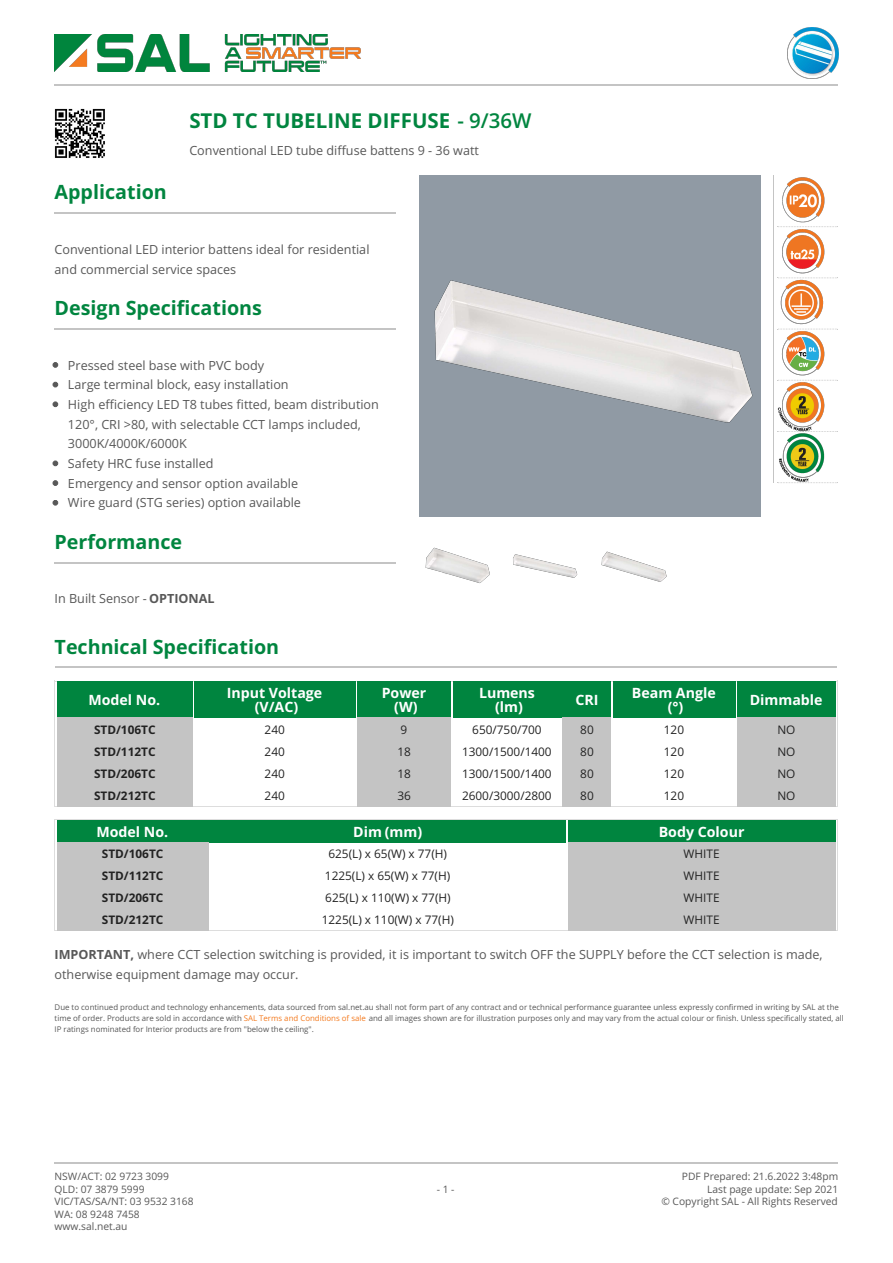
<style>
.page{position:relative;width:893px;height:1263px;background:#fff}
.page>*{position:absolute;margin:0;border:0;box-sizing:border-box;transform-origin:0 0}
.t1{font:700 20.55px "Open Sans";color:#00853f}
.t2{font:700 19.65px "Open Sans";color:#00853f}
.t3{font:700 14.25px/14.2px "Open Sans";color:#fff;text-align:center}
.t4{font:12.6px/19.6px "Open Sans";color:#585858}
.t5{font:11.85px "Open Sans";color:#222}
.t6{font:700 11.85px "Open Sans";color:#222}
.t7{font:10.2px/12.6px "Open Sans";color:#585858}
.t8{font:7.95px/11.1px "Open Sans";color:#585858}
.s1{font-weight:600}
.s2{font-weight:700}
.s3{color:#f47b20}
</style>
<div class="page">
<img style="left:55px;top:108px;width:50px;height:50px">
<hr style="left:55px;top:212px;width:341px;height:2px;background:#c4c4c4">
<hr style="left:55px;top:328px;width:341px;height:1px;background:#c4c4c4">
<hr style="left:55px;top:562px;width:341px;height:1px;background:#c4c4c4">
<svg style="left:53px;top:362px;width:5px;height:6px"></svg>
<svg style="left:53px;top:382px;width:5px;height:5px"></svg>
<svg style="left:53px;top:402px;width:5px;height:5px"></svg>
<svg style="left:53px;top:461px;width:5px;height:5px"></svg>
<svg style="left:53px;top:480px;width:5px;height:6px"></svg>
<svg style="left:53px;top:500px;width:5px;height:6px"></svg>
<img style="left:425px;top:547px;width:65px;height:37px">
<img style="left:513px;top:554px;width:65px;height:24px">
<img style="left:601px;top:551px;width:66px;height:31px">
<img style="left:419px;top:176px;width:341px;height:341px">
<hr style="left:773px;top:176px;width:1px;height:307px;background:#c4c4c4">
<img style="left:777px;top:177px;width:49px;height:305px">
<svg style="left:777px;top:277px;width:61px;height:1px"></svg>
<svg style="left:777px;top:329px;width:61px;height:1px"></svg>
<svg style="left:777px;top:380px;width:61px;height:1px"></svg>
<svg style="left:777px;top:431px;width:61px;height:1px"></svg>
<svg style="left:777px;top:482px;width:61px;height:1px"></svg>
<hr style="left:55px;top:681px;width:783px;height:1px;background:#ddd">
<hr style="left:55px;top:806px;width:783px;height:1px;background:#ddd">
<hr style="left:55px;top:681px;width:1px;height:126px;background:#ddd">
<hr style="left:837px;top:681px;width:1px;height:126px;background:#ddd">
<hr style="left:55px;top:667px;width:781px;height:1px;background:#c4c4c4">
<div style="left:57px;top:682px;width:135px;height:36px;background:#00853f"></div>
<div style="left:194px;top:682px;width:161px;height:36px;background:#00853f"></div>
<div style="left:357px;top:682px;width:94px;height:36px;background:#00853f"></div>
<div style="left:452px;top:682px;width:109px;height:36px;background:#00853f"></div>
<div style="left:563px;top:682px;width:48px;height:36px;background:#00853f"></div>
<div style="left:612px;top:682px;width:123px;height:36px;background:#00853f"></div>
<div style="left:737px;top:682px;width:98px;height:36px;background:#00853f"></div>
<div style="left:57px;top:718px;width:135px;height:22px;background:#c4c4c4"></div>
<div style="left:357px;top:718px;width:94px;height:22px;background:#c4c4c4"></div>
<div style="left:563px;top:718px;width:48px;height:22px;background:#c4c4c4"></div>
<div style="left:737px;top:718px;width:98px;height:22px;background:#c4c4c4"></div>
<div style="left:57px;top:740px;width:135px;height:22px;background:#c4c4c4"></div>
<div style="left:357px;top:740px;width:94px;height:22px;background:#c4c4c4"></div>
<div style="left:563px;top:740px;width:48px;height:22px;background:#c4c4c4"></div>
<div style="left:737px;top:740px;width:98px;height:22px;background:#c4c4c4"></div>
<div style="left:57px;top:762px;width:135px;height:22px;background:#c4c4c4"></div>
<div style="left:357px;top:762px;width:94px;height:22px;background:#c4c4c4"></div>
<div style="left:563px;top:762px;width:48px;height:22px;background:#c4c4c4"></div>
<div style="left:737px;top:762px;width:98px;height:22px;background:#c4c4c4"></div>
<div style="left:57px;top:784px;width:135px;height:22px;background:#c4c4c4"></div>
<div style="left:357px;top:784px;width:94px;height:22px;background:#c4c4c4"></div>
<div style="left:563px;top:784px;width:48px;height:22px;background:#c4c4c4"></div>
<div style="left:737px;top:784px;width:98px;height:22px;background:#c4c4c4"></div>
<hr style="left:55px;top:819px;width:783px;height:1px;background:#ddd">
<hr style="left:55px;top:930px;width:783px;height:1px;background:#ddd">
<hr style="left:55px;top:819px;width:1px;height:112px;background:#ddd">
<hr style="left:837px;top:819px;width:1px;height:112px;background:#ddd">
<div style="left:57px;top:820px;width:151px;height:22px;background:#00853f"></div>
<div style="left:210px;top:820px;width:356px;height:22px;background:#00853f"></div>
<div style="left:567px;top:820px;width:268px;height:22px;background:#00853f"></div>
<div style="left:57px;top:842px;width:151px;height:22px;background:#c4c4c4"></div>
<div style="left:567px;top:842px;width:268px;height:22px;background:#c4c4c4"></div>
<div style="left:57px;top:864px;width:151px;height:22px;background:#c4c4c4"></div>
<div style="left:567px;top:864px;width:268px;height:22px;background:#c4c4c4"></div>
<div style="left:57px;top:886px;width:151px;height:22px;background:#c4c4c4"></div>
<div style="left:567px;top:886px;width:268px;height:22px;background:#c4c4c4"></div>
<div style="left:57px;top:908px;width:151px;height:22px;background:#c4c4c4"></div>
<div style="left:567px;top:908px;width:268px;height:22px;background:#c4c4c4"></div>
<hr style="left:55px;top:84px;width:783px;height:2px;background:#c4c4c4">
<img style="left:55px;top:34px;width:305px;height:38px">
<img style="left:787px;top:28px;width:51px;height:50px">
<hr style="left:55px;top:1162px;width:783px;height:1px;background:#c4c4c4">
<h1 class="t1" style="left:189px;top:112px;width:344px">STD TC TUBELINE DIFFUSE <span class="s1">- 9/36W</span></h1>
<p class="t4" style="left:189px;top:142px;width:291px">Conventional LED tube diffuse battens 9 - 36 watt</p>
<h2 class="t2" style="left:55px;top:184px;width:114px">Application</h2>
<p class="t4" style="left:55px;top:241px;width:316px">Conventional LED interior battens ideal for residential and commercial service spaces</p>
<h2 class="t2" style="left:55px;top:300px;width:209px">Design Specifications</h2>
<p class="t4" style="left:68px;top:357px;width:312px">Pressed steel base with PVC body<br>Large terminal block, easy installation<br>High efficiency LED T8 tubes fitted, beam distribution 120°, CRI &gt;80, with selectable CCT lamps included, 3000K/4000K/6000K<br>Safety HRC fuse installed<br>Emergency and sensor option available<br>Wire guard (STG series) option available</p>
<h2 class="t2" style="left:55px;top:534px;width:129px">Performance</h2>
<p class="t4" style="left:55px;top:590px;width:162px">In Built Sensor - <span class="s2">OPTIONAL</span></p>
<h2 class="t2" style="left:55px;top:639px;width:226px">Technical Specification</h2>
<p class="t3" style="left:88px;top:694px;width:73px">Model No.</p>
<p class="t3" style="left:227px;top:687px;width:97px">Input Voltage (V/AC)</p>
<p class="t3" style="left:381px;top:687px;width:46px">Power (W)</p>
<p class="t3" style="left:479px;top:687px;width:57px">Lumens (lm)</p>
<p class="t3" style="left:575px;top:694px;width:25px">CRI</p>
<p class="t3" style="left:632px;top:687px;width:85px">Beam Angle (°)</p>
<p class="t3" style="left:749px;top:694px;width:74px">Dimmable</p>
<p class="t6" style="left:94px;top:724px;width:63px">STD/106TC</p>
<p class="t5" style="left:264px;top:724px;width:22px">240</p>
<p class="t5" style="left:400px;top:724px;width:8px">9</p>
<p class="t5" style="left:472px;top:724px;width:71px">650/750/700</p>
<p class="t5" style="left:580px;top:724px;width:15px">80</p>
<p class="t5" style="left:663px;top:724px;width:22px">120</p>
<p class="t5" style="left:777px;top:724px;width:20px">NO</p>
<p class="t6" style="left:94px;top:747px;width:63px">STD/112TC</p>
<p class="t5" style="left:264px;top:747px;width:22px">240</p>
<p class="t5" style="left:397px;top:747px;width:15px">18</p>
<p class="t5" style="left:462px;top:747px;width:91px">1300/1500/1400</p>
<p class="t5" style="left:580px;top:747px;width:15px">80</p>
<p class="t5" style="left:663px;top:747px;width:22px">120</p>
<p class="t5" style="left:777px;top:747px;width:20px">NO</p>
<p class="t6" style="left:94px;top:769px;width:63px">STD/206TC</p>
<p class="t5" style="left:264px;top:769px;width:22px">240</p>
<p class="t5" style="left:397px;top:769px;width:15px">18</p>
<p class="t5" style="left:462px;top:769px;width:91px">1300/1500/1400</p>
<p class="t5" style="left:580px;top:769px;width:15px">80</p>
<p class="t5" style="left:663px;top:769px;width:22px">120</p>
<p class="t5" style="left:777px;top:769px;width:20px">NO</p>
<p class="t6" style="left:94px;top:791px;width:63px">STD/212TC</p>
<p class="t5" style="left:264px;top:791px;width:22px">240</p>
<p class="t5" style="left:397px;top:791px;width:15px">36</p>
<p class="t5" style="left:462px;top:791px;width:91px">2600/3000/2800</p>
<p class="t5" style="left:580px;top:791px;width:15px">80</p>
<p class="t5" style="left:663px;top:791px;width:22px">120</p>
<p class="t5" style="left:777px;top:791px;width:20px">NO</p>
<p class="t3" style="left:96px;top:826px;width:73px">Model No.</p>
<p class="t3" style="left:353px;top:826px;width:70px">Dim (mm)</p>
<p class="t3" style="left:658px;top:826px;width:87px">Body Colour</p>
<p class="t6" style="left:102px;top:849px;width:63px">STD/106TC</p>
<p class="t5" style="left:328px;top:849px;width:120px">625(L) x 65(W) x 77(H)</p>
<p class="t5" style="left:683px;top:849px;width:38px">WHITE</p>
<p class="t6" style="left:102px;top:871px;width:63px">STD/112TC</p>
<p class="t5" style="left:325px;top:871px;width:127px">1225(L) x 65(W) x 77(H)</p>
<p class="t5" style="left:683px;top:871px;width:38px">WHITE</p>
<p class="t6" style="left:102px;top:893px;width:63px">STD/206TC</p>
<p class="t5" style="left:325px;top:893px;width:127px">625(L) x 110(W) x 77(H)</p>
<p class="t5" style="left:683px;top:893px;width:38px">WHITE</p>
<p class="t6" style="left:102px;top:915px;width:63px">STD/212TC</p>
<p class="t5" style="left:322px;top:915px;width:134px">1225(L) x 110(W) x 77(H)</p>
<p class="t5" style="left:683px;top:915px;width:38px">WHITE</p>
<p class="t4" style="left:55px;top:946px;width:769px"><span class="s2">IMPORTANT,</span> where CCT selection switching is provided, it is important to switch OFF the SUPPLY before the CCT selection is made, otherwise equipment damage may occur.</p>
<p class="t8" style="left:55px;top:1002px;width:790px">Due to continued product and technology enhancements, data sourced from sal.net.au shall not form part of any contract and or technical performance guarantee unless expressly confirmed in writing by SAL at the time of order. Products are sold in accordance with <span class="s3">SAL Terms and Conditions of sale</span> and all images shown are for illustration purposes only and may vary from the actual colour or finish. Unless specifically stated, all<br>IP ratings nominated for Interior products are from "below the ceiling".</p>
<p class="t7" style="left:55px;top:1171px;width:141px">NSW/ACT: 02 9723 3099<br>QLD: 07 3879 5999<br>VIC/TAS/SA/NT: 03 9532 3168<br>WA: 08 9248 7458 www.sal.net.au</p>
<p class="t7" style="left:437px;top:1184px;width:19px">- 1 -</p>
<p class="t7" style="left:661px;top:1171px;width:178px;text-align:right">PDF Prepared: 21.6.2022 3:48pm<br>Last page update: Sep 2021<br>© Copyright SAL - All Rights Reserved</p>
</div>
